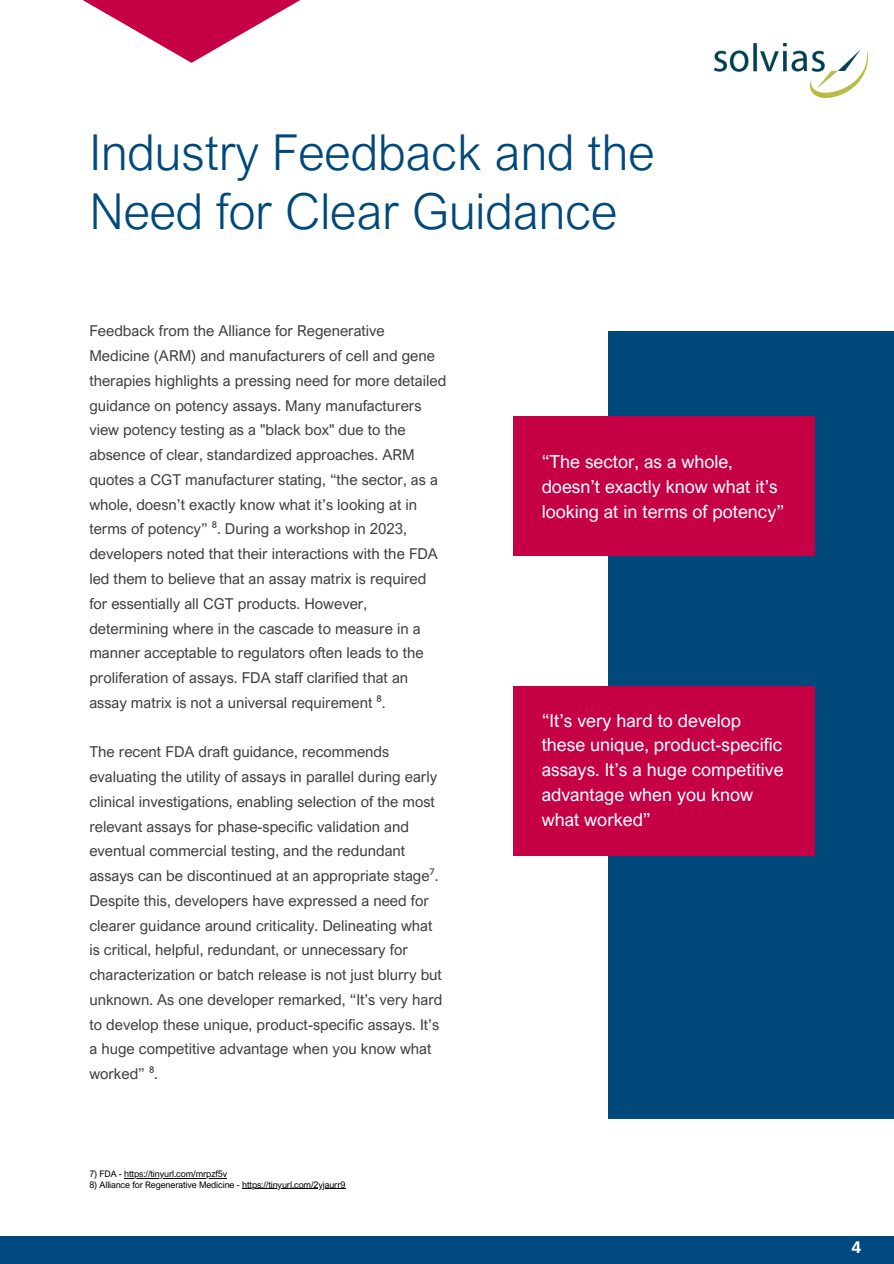
<style>
.page{position:relative;width:894px;height:1264px;background:#fff}
.page>*{position:absolute;margin:0;border:0;box-sizing:border-box;transform-origin:0 0}
.t1{font:300 49.5px/58.5px "Arial Nova";color:#00497a}
.t2{font:18px/24.8px "Arial Nova";color:#fff}
.t3{font:700 16.5px "IBM Plex Sans";color:#fff}
.t4{font:15px/24.8px "Arial Nova";color:#404041}
.t5{font:9px "Arial Nova";letter-spacing:-.01em;color:#000}
.s1{font-family:"Noto Sans"}
</style>
<div class="page">
<div style="left:607px;top:332px;width:286px;height:786px;background:#00497a"></div>
<img style="left:714px;top:44px;width:153px;height:54px">
<div style="left:0;top:1236px;width:893px;height:27px;background:#004981"></div>
<svg style="left:83px;top:0;width:218px;height:63px"></svg>
<div style="left:513px;top:416px;width:301px;height:140px;background:#c50044"></div>
<div style="left:513px;top:686px;width:301px;height:169px;background:#c50044"></div>
<hr style="left:124px;top:1177px;width:103px;height:1px;background:#000">
<hr style="left:242px;top:1188px;width:103px;height:1px;background:#000">
<h1 class="t1" style="left:89px;top:122px;width:566px">Industry Feedback and the<br>Need for Clear Guidance</h1>
<h2 class="t4" style="left:89px;top:318px;width:358px">Feedback from the Alliance for Regenerative Medicine (ARM) and manufacturers of cell and gene therapies highlights a pressing need for more detailed guidance on potency assays. Many manufacturers view potency testing as a "black box" due to the absence of clear, standardized approaches. ARM quotes a CGT manufacturer stating, “the sector, as a whole, doesn’t exactly know what it’s looking at in terms of potency” <span class="s1">⁸</span>. During a workshop in 2023, developers noted that their interactions with the FDA led them to believe that an assay matrix is required for essentially all CGT products. However, determining where in the cascade to measure in a manner acceptable to regulators often leads to the proliferation of assays. FDA staff clarified that an assay matrix is not a universal requirement <span class="s1">⁸</span>.</h2>
<p class="t4" style="left:89px;top:739px;width:354px">The recent FDA draft guidance, recommends evaluating the utility of assays in parallel during early clinical investigations, enabling selection of the most relevant assays for phase-specific validation and eventual commercial testing, and the redundant assays can be discontinued at an appropriate stage<span class="s1">⁷</span>.<br>Despite this, developers have expressed a need for clearer guidance around criticality. Delineating what is critical, helpful, redundant, or unnecessary for characterization or batch release is not just blurry but unknown. As one developer remarked, “It’s very hard to develop these unique, product-specific assays. It’s a huge competitive advantage when you know what worked” <span class="s1">⁸</span>.</p>
<p class="t5" style="left:89px;top:1168px;width:139px">7) FDA - https://tinyurl.com/mrpzf5v</p>
<p class="t5" style="left:89px;top:1178px;width:257px">8) Alliance for Regenerative Medicine - https://tinyurl.com/2yjaurr9</p>
<h3 class="t2" style="left:541px;top:449px;width:244px">“The sector, as a whole, doesn’t exactly know what it’s looking at in terms of potency”</h3>
<h3 class="t2" style="left:541px;top:707px;width:243px">“It’s very hard to develop these unique, product-specific assays. It’s a huge competitive advantage when you know what worked”</h3>
<h2 class="t3" style="left:851px;top:1236px;width:11px">4</h2>
</div>
